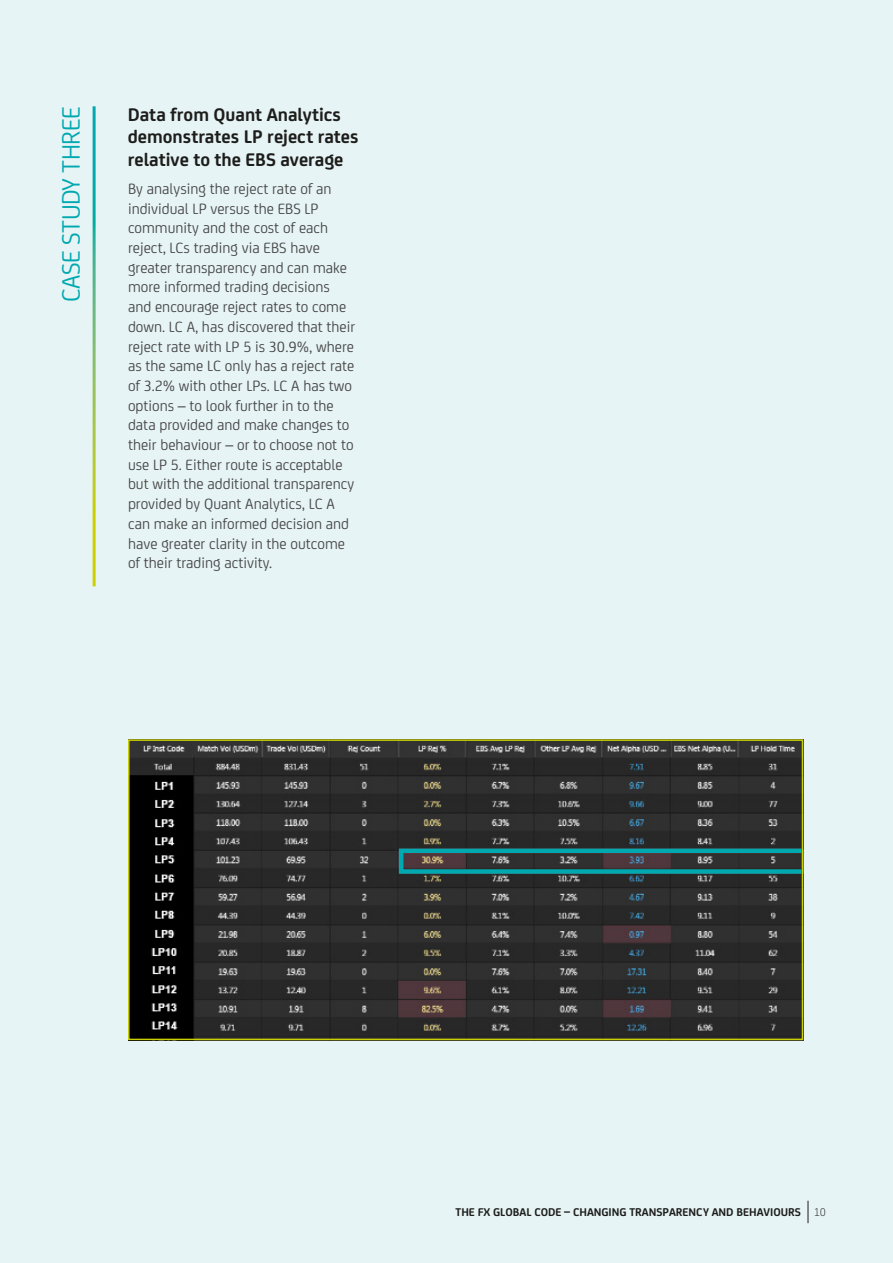
<style>
.page{position:relative;width:893px;height:1263px;background:#e7f4f5}
.page>*{position:absolute;margin:0;border:0;box-sizing:border-box;transform-origin:0 0}
.t1{font:27px "NEX";letter-spacing:-.02em;color:#00a8b0}
.t2{font:700 19.5px/22.5px "NEX";color:#1d1d1b}
.t3{font:15.9px/19.6px "NEX";color:#474747}
.t4{font:700 12px "NEX";color:#1d1d1b}
.s1{font-weight:300}
</style>
<div class="page">
<svg style="left:808px;top:1201px;width:1px;height:22px"></svg>
<img style="left:131px;top:742px;width:669px;height:295px">
<div style="left:128px;top:739px;width:675px;height:301px;border:2px solid #cbd000"></div>
<div style="left:399px;top:848px;width:405px;height:26px;border:4px solid #00a8b0"></div>
<hr style="left:93px;top:106px;width:3px;height:480px;background:#fff">
<h1 class="t1" style="left:50px;top:302px;width:197px;rotate:-90deg">CASE STUDY THREE</h1>
<p class="t2" style="left:128px;top:101px;width:232px">Data from Quant Analytics demonstrates LP reject rates relative to the EBS average</p>
<p class="t3" style="left:128px;top:177px;width:229px">By analysing the reject rate of an individual LP versus the EBS LP community and the cost of each reject, LCs trading via EBS have greater transparency and can make more informed trading decisions and encourage reject rates to come down. LC A, has discovered that their reject rate with LP 5 is 30.9%, where as the same LC only has a reject rate of 3.2% with other LPs. LC A has two options – to look further in to the data provided and make changes to their behaviour – or to choose not to use LP 5. Either route is acceptable but with the additional transparency provided by Quant Analytics, LC A can make an informed decision and have greater clarity in the outcome of their trading activity.</p>
<p class="t4" style="left:456px;top:1203px;width:372px">THE FX GLOBAL CODE – CHANGING TRANSPARENCY AND BEHAVIOURS <span class="s1">10</span></p>
</div>
